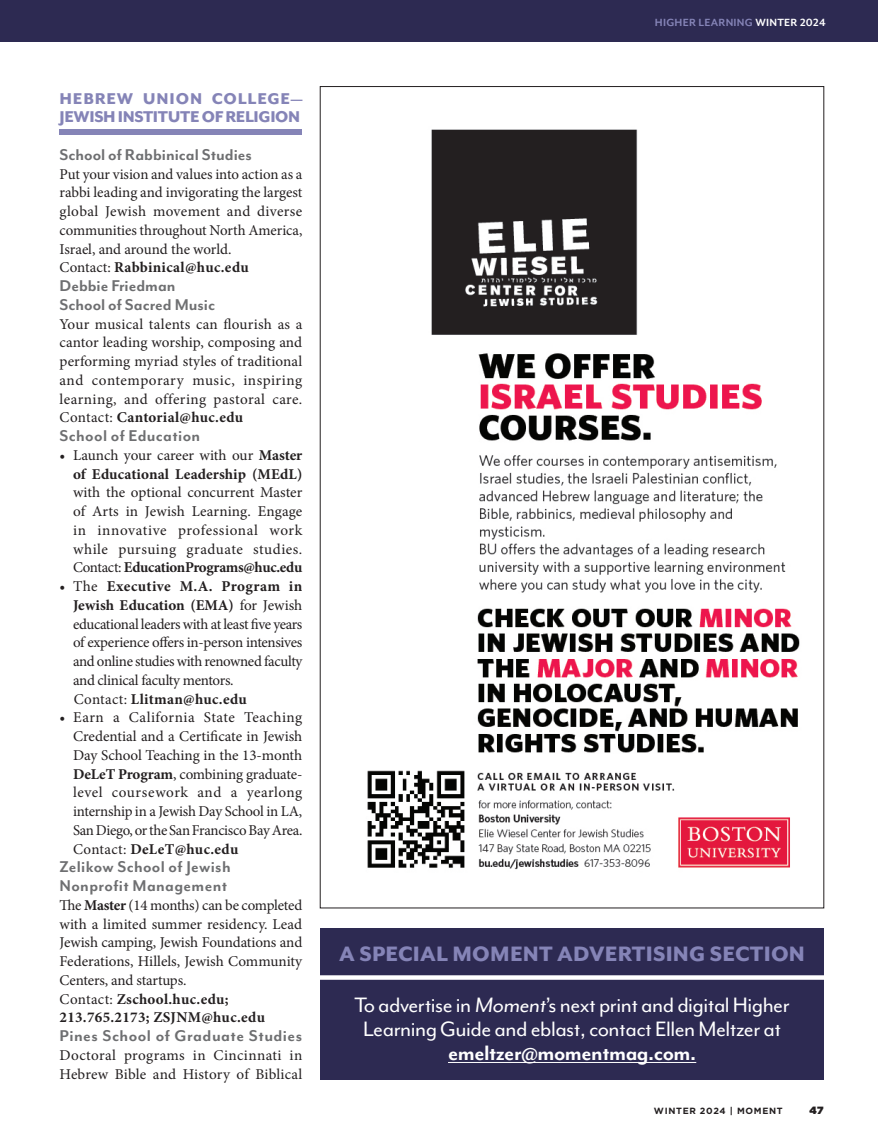
<style>
.page{position:relative;width:878px;height:1134px;background:#fff}
.page>*{position:absolute;margin:0;border:0;box-sizing:border-box;transform-origin:0 0}
._1_14_General-Caption{font:24px/24px "Mr Eaves Mod OT";letter-spacing:-.02em;color:#fff;text-align:center}
._7_04_Book_Guide_Body_Text{font:800 24px "Mr Eaves Mod OT";letter-spacing:.01em;color:#8584b7}
._7_04_Book_Guide_Body_Text-2{font:700 18px/18.8px "Mr Eaves Mod OT";letter-spacing:.02em;color:#6e6f71}
._7_04_Book_Guide_Body_Text-3{font:700 18px/18.8px "Mr Eaves Mod OT";color:#6e6f71}
._7_04_Book_Guide_Body_Text-4{font:800 18px/18.8px "Mr Eaves Mod OT";letter-spacing:-.02em;color:#8584b7}
._7_04_Book_Guide_Body_Text-5{font:15px/18.8px "Minion Pro";color:#231f20;text-align:justify}
._7_04_Book_Guide_Body_Text-6{font:700 15px/18.8px "Minion Pro";letter-spacing:.02em;color:#231f20}
._1_14_General-Caption-2{font:700 12px "Mr Eaves Mod OT";letter-spacing:.02em;color:#8584b7}
._9_02_All-Folio_Number{font:900 10.5px "Gotham";color:#231f20}
._9_01_All-Folio_Tag{font:700 9px "Gotham";letter-spacing:.075em;color:#231f20}
.s1{font-weight:400}
.s2{font-weight:700}
.s3{color:#fff}
</style>
<div class="page">
<img style="left:367px;top:129px;width:433px;height:741px">
<div style="left:0;top:0;width:878px;height:41px;background:#2d2a52"></div>
<div style="left:60px;top:129px;width:242px;height:6px;background:#8584b7"></div>
<div style="left:320px;top:929px;width:504px;height:151px;background:#2d2a52"></div>
<hr style="left:448px;top:1062px;width:248px;height:1px;background:#fff">
<div style="left:311px;top:975px;width:525px;height:5px;background:#fff"></div>
<p class="_7_04_Book_Guide_Body_Text-4" style="left:60px;top:89px;width:244px">HEBREW UNION COLLEGE—<br>JEWISH INSTITUTE OF RELIGION</p>
<p class="_7_04_Book_Guide_Body_Text-3" style="left:60px;top:145px;width:194px">School of Rabbinical Studies</p>
<p class="_7_04_Book_Guide_Body_Text-5" style="left:60px;top:165px;width:244px">Put your vision and values into action as a rabbi leading and invigorating the largest global Jewish movement and diverse communities throughout North America, Israel, and around the world.</p>
<p class="_7_04_Book_Guide_Body_Text-6" style="left:60px;top:258px;width:191px"><span class="s1">Contact:</span> Rabbinical@huc.edu</p>
<p class="_7_04_Book_Guide_Body_Text-3" style="left:60px;top:276px;width:157px">Debbie Friedman<br>School of Sacred Music</p>
<p class="_7_04_Book_Guide_Body_Text-5" style="left:60px;top:315px;width:244px">Your musical talents can flourish as a cantor leading worship, composing and performing myriad styles of traditional and contemporary music, inspiring learning, and offering pastoral care.<br>Contact: <span class="s2">Cantorial@huc.edu</span></p>
<p class="_7_04_Book_Guide_Body_Text-2" style="left:60px;top:426px;width:142px">School of Education</p>
<p class="_7_04_Book_Guide_Body_Text-5" style="left:73px;top:446px;width:231px;text-indent:-14px">• Launch your career with our <span class="s2">Master of Educational Leadership (MEdL) </span>with the optional concurrent Master of Arts in Jewish Learning. Engage in innovative professional work while pursuing graduate studies.<br>Contact: <span class="s2">EducationPrograms@huc.edu</span></p>
<p class="_7_04_Book_Guide_Body_Text-5" style="left:73px;top:577px;width:231px;text-indent:-14px">• The <span class="s2">Executive M.A. Program in Jewish Education (EMA)</span> for Jewish educational leaders with at least five years of experience offers in-person intensives and online studies with renowned faculty and clinical faculty mentors.</p>
<p class="_7_04_Book_Guide_Body_Text-6" style="left:74px;top:689px;width:175px"><span class="s1">Contact:</span> Llitman@huc.edu</p>
<p class="_7_04_Book_Guide_Body_Text-5" style="left:73px;top:708px;width:231px;text-indent:-14px">• Earn a California State Teaching Credential and a Certificate in Jewish Day School Teaching in the 13-month <span class="s2">DeLeT Program</span>, combining graduate&shy;level coursework and a yearlong internship in a Jewish Day School in LA, San Diego, or the San Francisco Bay Area.<br>Contact: <span class="s2">DeLeT@huc.edu</span></p>
<p class="_7_04_Book_Guide_Body_Text-2" style="left:60px;top:857px;width:173px">Zelikow School of Jewish<br>Nonprofit Management</p>
<p class="_7_04_Book_Guide_Body_Text-5" style="left:60px;top:896px;width:244px">The <span class="s2">Master</span> (14 months) can be completed with a limited summer residency. Lead Jewish camping, Jewish Foundations and Federations, Hillels, Jewish Community Centers, and startups.</p>
<p class="_7_04_Book_Guide_Body_Text-6" style="left:60px;top:989px;width:207px"><span class="s1">Contact:</span> Zschool.huc.edu;<br>213.765.2173; ZSJNM@huc.edu</p>
<p class="_7_04_Book_Guide_Body_Text-2" style="left:60px;top:1026px;width:244px">Pines School of Graduate Studies</p>
<p class="_7_04_Book_Guide_Body_Text-5" style="left:60px;top:1046px;width:244px">Doctoral programs in Cincinnati in<br>Hebrew Bible and History of Biblical</p>
<p class="_1_14_General-Caption-2" style="left:655px;top:16px;width:172px">HIGHER LEARNING <span class="s3">WINTER 2024</span></p>
<p class="_7_04_Book_Guide_Body_Text" style="left:339px;top:940px;width:467px">A SPECIAL MOMENT ADVERTISING SECTION</p>
<p class="_1_14_General-Caption" style="left:354px;top:993px;width:437px">To advertise in Moment’s next print and digital Higher<br>Learning Guide and eblast, contact Ellen Meltzer at <span class="s2">emeltzer@momentmag.com.</span></p>
<p class="_9_01_All-Folio_Tag" style="left:654px;top:1105px;width:130px">WINTER 2024 | MOMENT</p>
<p class="_9_02_All-Folio_Number" style="left:809px;top:1103px;width:16px">47</p>
<p class="_9_01_All-Folio_Tag" style="left:623px;top:1105px;width:74px">SPRING ISSUE</p>
<p class="_9_01_All-Folio_Tag" style="left:720px;top:1105px;width:7px">2</p>
</div>
